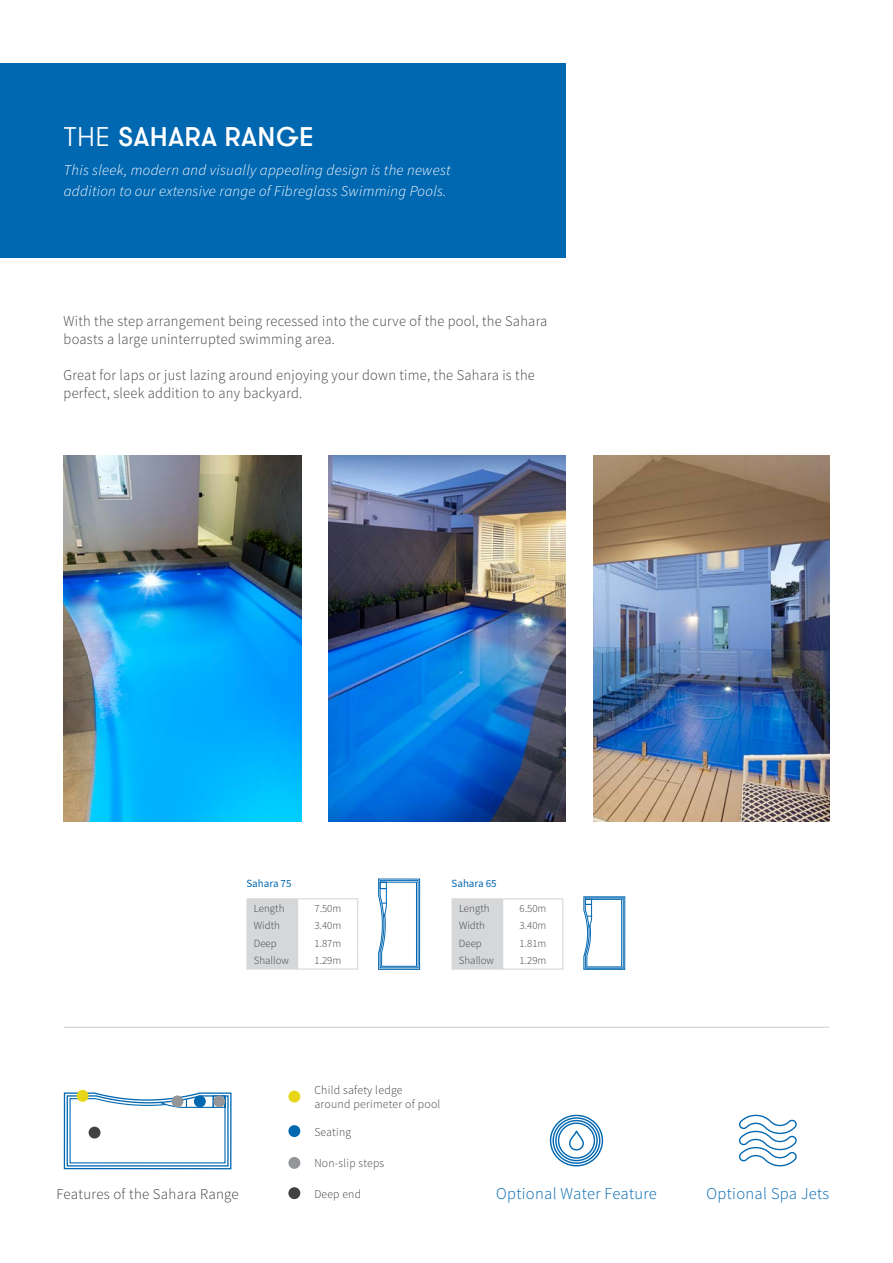
<style>
.page{position:relative;width:893px;height:1263px;background:#fff}
.page>*{position:absolute;margin:0;border:0;box-sizing:border-box;transform-origin:0 0}
.t1{font:500 27px "GT Walsheim Pro Trial";letter-spacing:.02em;color:#fff}
.t2{font:300 16.5px "Source Sans Pro";letter-spacing:.02em;color:#0067b1}
.t3{font:300 15px/18px "Source Sans Pro";letter-spacing:.02em;color:#414042;scale:.96 1}
.t4{font:italic 300 15px/21px "Source Sans Pro";letter-spacing:.02em;color:#fff}
.t5{font:300 15px "Source Sans Pro";letter-spacing:.02em;color:#414042}
.t6{font:300 12px/14.4px "Source Sans Pro";letter-spacing:.02em;color:#414042}
.t7{font:300 10.95px "Source Sans Pro";color:#414042}
.t8{font:10.95px "Source Sans Pro";color:#0067b1}
.s1{font-weight:300}
</style>
<div class="page">
<div style="left:0;top:64px;width:566px;height:194px;background:#0067b1"></div>
<img style="left:64px;top:455px;width:238px;height:367px">
<img style="left:593px;top:455px;width:236px;height:367px">
<img style="left:328px;top:455px;width:238px;height:367px">
<hr style="left:64px;top:1026px;width:765px;height:2px;background:#d5d7d8">
<div style="left:288px;top:1090px;width:12px;height:12px;background:#e9d518;border-radius:50%"></div>
<div style="left:288px;top:1125px;width:12px;height:12px;background:#0067b1;border-radius:50%"></div>
<div style="left:288px;top:1157px;width:12px;height:12px;background:#939598;border-radius:50%"></div>
<div style="left:288px;top:1187px;width:12px;height:12px;background:#414042;border-radius:50%"></div>
<svg style="left:63px;top:1091px;width:169px;height:79px"></svg>
<div style="left:77px;top:1090px;width:12px;height:12px;background:#e9d518;border-radius:50%"></div>
<div style="left:213px;top:1095px;width:12px;height:12px;background:#939598;border-radius:50%"></div>
<div style="left:171px;top:1095px;width:12px;height:12px;background:#939598;border-radius:50%"></div>
<div style="left:89px;top:1127px;width:11px;height:11px;background:#414042;border-radius:50%"></div>
<svg style="left:739px;top:1114px;width:58px;height:53px"></svg>
<svg style="left:568px;top:1125px;width:17px;height:26px"></svg>
<div style="left:550px;top:1115px;width:53px;height:51px;border:1px solid #0067b1;border-radius:50%"></div>
<div style="left:552px;top:1117px;width:48px;height:47px;border:1px solid #0067b1;border-radius:50%"></div>
<div style="left:555px;top:1120px;width:43px;height:41px;border:1px solid #0067b1;border-radius:50%"></div>
<div style="left:558px;top:1122px;width:37px;height:37px;border:1px solid #0067b1;border-radius:50%"></div>
<hr style="left:246px;top:898px;width:52px;height:1px;background:#d5d7d8">
<hr style="left:298px;top:898px;width:60px;height:1px;background:#d5d7d8">
<div style="left:246px;top:899px;width:52px;height:69px;background:#d5d7d8"></div>
<svg style="left:357px;top:899px;width:1px;height:69px"></svg>
<hr style="left:246px;top:968px;width:52px;height:1px;background:#d5d7d8">
<hr style="left:298px;top:968px;width:60px;height:1px;background:#d5d7d8">
<svg style="left:378px;top:878px;width:42px;height:92px"></svg>
<hr style="left:452px;top:898px;width:51px;height:1px;background:#d5d7d8">
<hr style="left:503px;top:898px;width:60px;height:1px;background:#d5d7d8">
<div style="left:452px;top:899px;width:51px;height:69px;background:#d5d7d8"></div>
<svg style="left:562px;top:899px;width:1px;height:69px"></svg>
<hr style="left:452px;top:968px;width:51px;height:2px;background:#d5d7d8">
<hr style="left:503px;top:968px;width:60px;height:2px;background:#d5d7d8">
<svg style="left:583px;top:896px;width:42px;height:74px"></svg>
<h1 class="t1" style="left:64px;top:126px;width:252px"><span class="s1">THE</span> SAHARA RANGE</h1>
<p class="t4" style="left:64px;top:160px;width:388px">This sleek, modern and visually appealing design is the newest addition to our extensive range of Fibreglass Swimming Pools.</p>
<p class="t3" style="left:64px;top:312px;width:505px">With the step arrangement being recessed into the curve of the pool, the Sahara boasts a large uninterrupted swimming area.</p>
<p class="t3" style="left:64px;top:366px;width:492px">Great for laps or just lazing around enjoying your down time, the Sahara is the perfect, sleek addition to any backyard.</p>
<p class="t8" style="left:246px;top:876px;width:47px">Sahara 75</p>
<p class="t7" style="left:254px;top:901px;width:32px">Length</p>
<p class="t7" style="left:315px;top:901px;width:28px">7.50m</p>
<p class="t7" style="left:254px;top:919px;width:28px">Width</p>
<p class="t7" style="left:315px;top:919px;width:28px">3.40m</p>
<p class="t7" style="left:254px;top:936px;width:24px">Deep</p>
<p class="t7" style="left:315px;top:936px;width:28px">1.87m</p>
<p class="t7" style="left:254px;top:954px;width:37px">Shallow</p>
<p class="t7" style="left:315px;top:954px;width:28px">1.29m</p>
<p class="t8" style="left:452px;top:876px;width:47px">Sahara 65</p>
<p class="t7" style="left:459px;top:901px;width:32px">Length</p>
<p class="t7" style="left:520px;top:901px;width:28px">6.50m</p>
<p class="t7" style="left:459px;top:919px;width:28px">Width</p>
<p class="t7" style="left:520px;top:919px;width:28px">3.40m</p>
<p class="t7" style="left:459px;top:936px;width:24px">Deep</p>
<p class="t7" style="left:520px;top:936px;width:28px">1.81m</p>
<p class="t7" style="left:459px;top:954px;width:37px">Shallow</p>
<p class="t7" style="left:520px;top:954px;width:28px">1.29m</p>
<p class="t6" style="left:314px;top:1083px;width:128px">Child safety ledge around perimeter of pool</p>
<p class="t6" style="left:314px;top:1124px;width:38px">Seating</p>
<p class="t6" style="left:314px;top:1156px;width:71px">Non-slip steps</p>
<p class="t5" style="left:57px;top:1185px;width:184px">Features of the Sahara Range</p>
<p class="t6" style="left:314px;top:1186px;width:48px">Deep end</p>
<p class="t2" style="left:496px;top:1184px;width:162px">Optional Water Feature</p>
<p class="t2" style="left:706px;top:1184px;width:124px">Optional Spa Jets</p>
</div>
